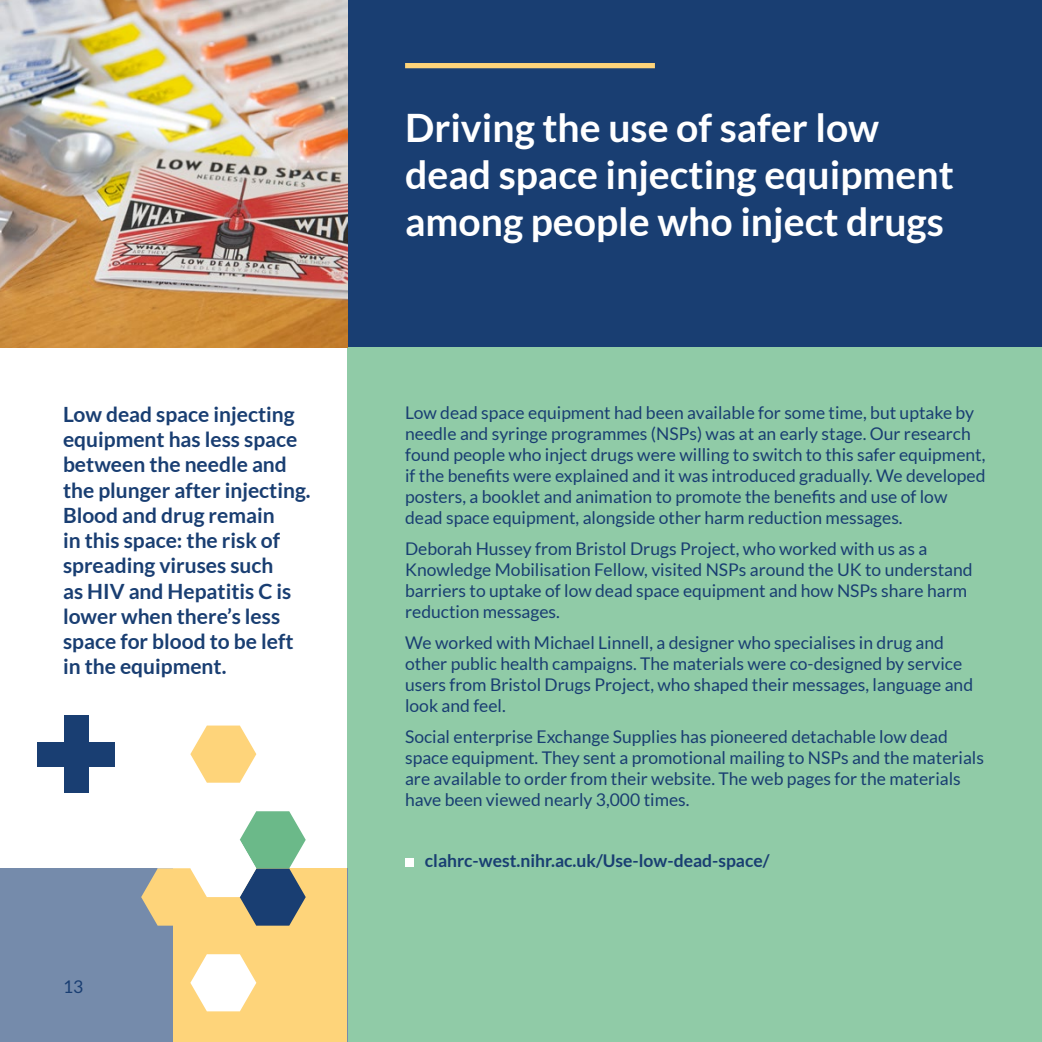
<style>
.page{position:relative;width:1042px;height:1042px;background:#fff}
.page>*{position:absolute;margin:0;border:0;box-sizing:border-box;transform-origin:0 0}
.t1{font:700 39.2px/46.9px "Lato";color:#fff}
.t2{font:700 21px/25.2px "Lato";color:#193e72}
.t3{font:17.5px/21px "Lato";color:#193e72}
.t4{font:700 17.5px "Lato";color:#193e72}
</style>
<div class="page">
<div style="left:347px;top:0;width:695px;height:347px;background:#193e72"></div>
<div style="left:347px;top:347px;width:695px;height:695px;background:#90cba7"></div>
<img style="left:0;top:0;width:347px;height:347px">
<div style="left:405px;top:63px;width:250px;height:5px;background:#fed47a"></div>
<div style="left:405px;top:858px;width:8px;height:9px;background:#fff"></div>
<div style="left:0;top:868px;width:347px;height:174px;background:#758bab"></div>
<div style="left:174px;top:868px;width:173px;height:174px;background:#fed47a"></div>
<svg style="left:141px;top:811px;width:165px;height:114px"></svg>
<svg style="left:190px;top:725px;width:66px;height:57px"></svg>
<svg style="left:190px;top:954px;width:66px;height:57px"></svg>
<div style="left:64px;top:715px;width:24px;height:78px;background:#193e72"></div>
<div style="left:37px;top:742px;width:78px;height:25px;background:#193e72"></div>
<h1 class="t1" style="left:405px;top:104px;width:550px">Driving the use of safer low dead space injecting equipment among people who inject drugs</h1>
<p class="t2" style="left:63px;top:401px;width:249px">Low dead space injecting equipment has less space between the needle and the plunger after injecting.<br>Blood and drug remain<br>in this space: the risk of spreading viruses such<br>as HIV and Hepatitis C is lower when there’s less space for blood to be left in the equipment.</p>
<p class="t3" style="left:405px;top:402px;width:582px">Low dead space equipment had been available for some time, but uptake by needle and syringe programmes (NSPs) was at an early stage. Our research found people who inject drugs were willing to switch to this safer equipment, if the benefits were explained and it was introduced gradually. We developed posters, a booklet and animation to promote the benefits and use of low dead space equipment, alongside other harm reduction messages.</p>
<p class="t3" style="left:405px;top:538px;width:569px">Deborah Hussey from Bristol Drugs Project, who worked with us as a Knowledge Mobilisation Fellow, visited NSPs around the UK to understand barriers to uptake of low dead space equipment and how NSPs share harm reduction messages.</p>
<p class="t3" style="left:405px;top:632px;width:569px">We worked with Michael Linnell, a designer who specialises in drug and other public health campaigns. The materials were co-designed by service users from Bristol Drugs Project, who shaped their messages, language and look and feel.</p>
<p class="t3" style="left:405px;top:726px;width:580px">Social enterprise Exchange Supplies has pioneered detachable low dead space equipment. They sent a promotional mailing to NSPs and the materials are available to order from their website. The web pages for the materials have been viewed nearly 3,000 times.</p>
<p class="t3" style="left:63px;top:976px;width:22px">13</p>
<p class="t4" style="left:425px;top:850px;width:346px">clahrc-west.nihr.ac.uk/Use-low-dead-space/</p>
</div>
